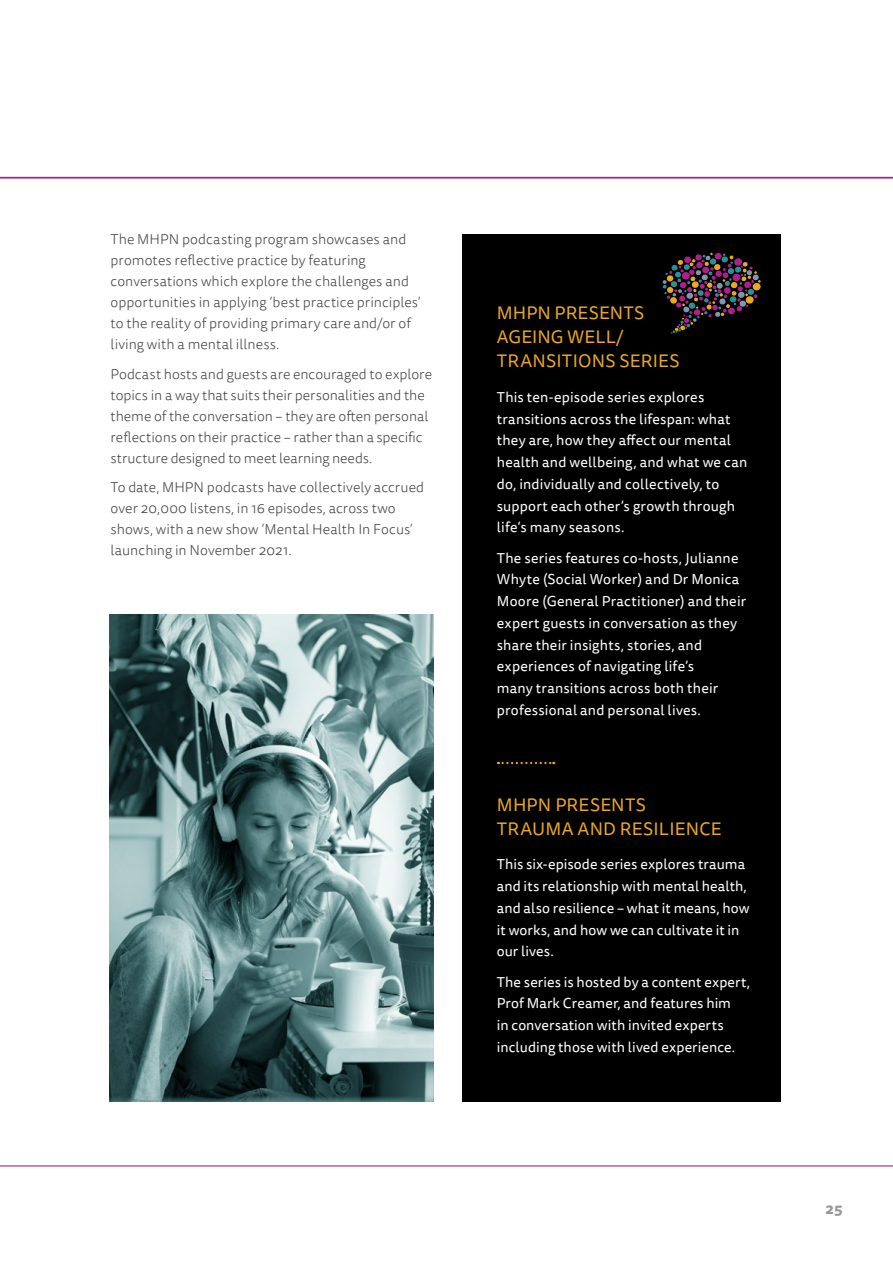
<style>
.page{position:relative;width:893px;height:1263px;background:#fff}
.page>*{position:absolute;margin:0;border:0;box-sizing:border-box;transform-origin:0 0}
.t1{font:18px/24px "Tisa Sans OT";letter-spacing:.01em;color:#eba923}
.t2{font:18px/24px "Tisa Sans OT";letter-spacing:.015em;color:#eba922}
.t3{font:700 15px "Tisa Sans OT";color:#979595}
.t4{font:14.25px/21.8px "Tisa Sans OT";letter-spacing:.015em;color:#fff}
.t5{font:300 14.25px/21px "Tisa Sans OT";color:#414042}
</style>
<div class="page">
<hr style="left:0;top:177px;width:893px;height:2px;background:#af208c">
<hr style="left:0;top:1165px;width:893px;height:1px;background:#af208c">
<div style="left:462px;top:234px;width:319px;height:867px;background:#000"></div>
<svg style="left:498px;top:762px;width:56px;height:2px"></svg>
<img style="left:110px;top:615px;width:323px;height:486px">
<svg style="left:662px;top:252px;width:99px;height:81px"></svg>
<p class="t5" style="left:111px;top:230px;width:312px">The MHPN podcasting program showcases and promotes reflective practice by featuring conversations which explore the challenges and opportunities in applying ‘best practice principles’ to the reality of providing primary care and/or of living with a mental illness.</p>
<p class="t5" style="left:111px;top:364px;width:323px">Podcast hosts and guests are encouraged to explore topics in a way that suits their personalities and the theme of the conversation – they are often personal reflections on their practice – rather than a specific structure designed to meet learning needs.</p>
<p class="t5" style="left:111px;top:478px;width:315px">To date, MHPN podcasts have collectively accrued over 20,000 listens, in 16 episodes, across two shows, with a new show ‘Mental Health In Focus’ launching in November 2021.</p>
<p class="t1" style="left:497px;top:302px;width:184px">MHPN PRESENTS<br>AGEING WELL/<br>TRANSITIONS SERIES</p>
<p class="t4" style="left:497px;top:387px;width:252px">This ten-episode series explores transitions across the lifespan: what they are, how they affect our mental health and wellbeing, and what we can do, individually and collectively, to support each other’s growth through life’s many seasons.</p>
<p class="t4" style="left:497px;top:548px;width:251px">The series features co-hosts, Julianne Whyte (Social Worker) and Dr Monica Moore (General Practitioner) and their expert guests in conversation as they share their insights, stories, and experiences of navigating life’s<br>many transitions across both their professional and personal lives.</p>
<p class="t2" style="left:497px;top:794px;width:226px">MHPN PRESENTS<br>TRAUMA AND RESILIENCE</p>
<p class="t4" style="left:497px;top:854px;width:254px">This six-episode series explores trauma and its relationship with mental health, and also resilience – what it means, how it works, and how we can cultivate it in our lives.</p>
<p class="t4" style="left:497px;top:972px;width:255px">The series is hosted by a content expert, Prof Mark Creamer, and features him<br>in conversation with invited experts including those with lived experience.</p>
<p class="t3" style="left:825px;top:1198px;width:19px">25</p>
</div>
